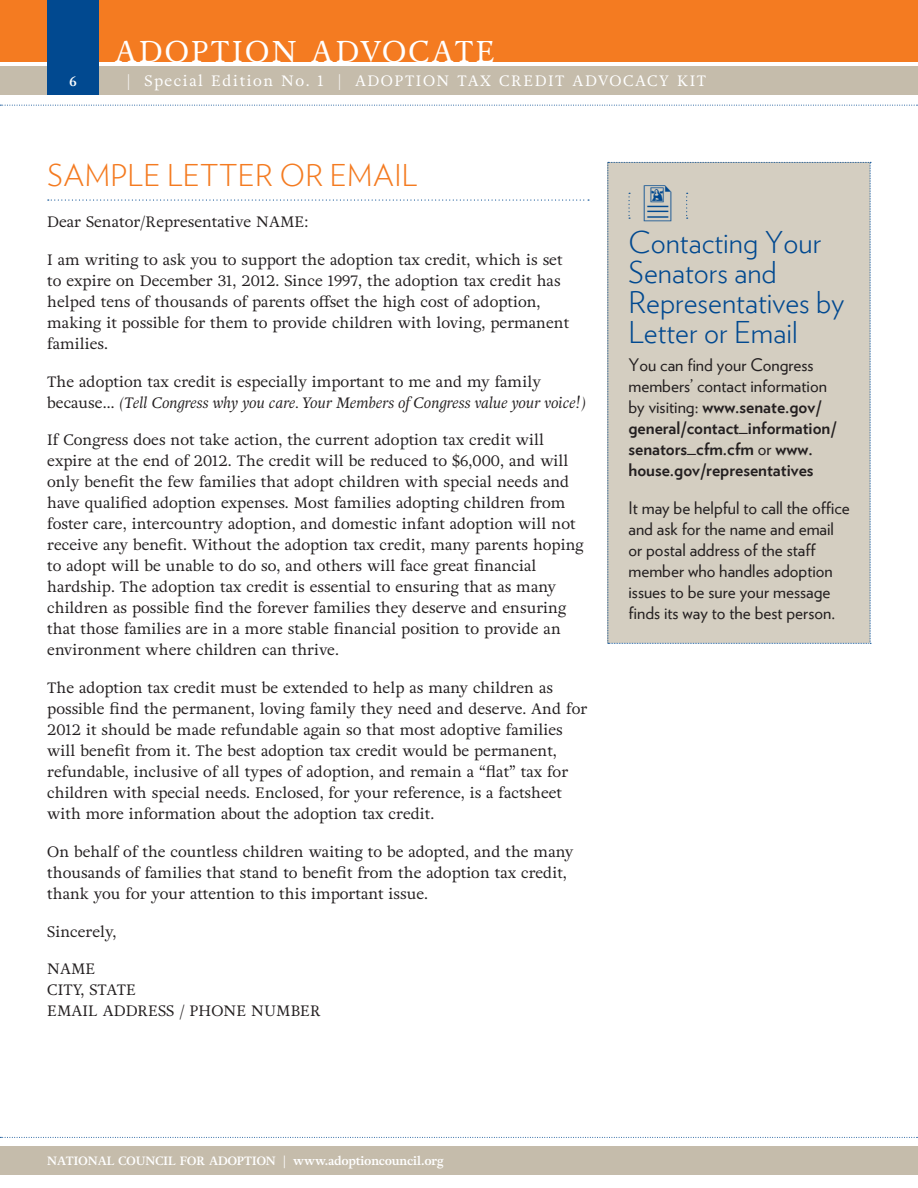
<style>
.page{position:relative;width:918px;height:1188px;background:#fff}
.page>*{position:absolute;margin:0;border:0;box-sizing:border-box;transform-origin:0 0}
.Body_Text{font:300 30px/30px "Verlag";color:#014990}
.Subhead_-_ORANGE_wit{font:300 30px "Verlag";letter-spacing:.015em;color:#f47b21}
.t1{font:30px "Adriane Text";letter-spacing:.07em;color:#fff}
.Body_Text-2{font:17.25px/21px "Verlag";color:#231f20}
.Body_Text-3{font:700 17.25px/21px "Verlag";color:#231f20}
.Body_Text-4{font:15px/21px "Adriane Text";color:#231f20}
.t2{font:15px "Adriane Text";letter-spacing:.1em;color:#fff}
.t3{font:700 13.5px "Adriane Text";color:#fff}
.t4{font:700 12px "Adriane Text";color:#fff}
.s1{font-style:italic}
.s2{font-weight:400}
</style>
<div class="page">
<div style="left:0;top:0;width:918px;height:62px;background:#f47b21"></div>
<div style="left:0;top:66px;width:918px;height:29px;background:#c5bcab"></div>
<div style="left:0;top:1146px;width:918px;height:28px;background:#c5bcab"></div>
<svg style="left:0;top:105px;width:918px;height:1px"></svg>
<svg style="left:0;top:1137px;width:918px;height:1px"></svg>
<div style="left:47px;top:0;width:52px;height:94px;background:#014990"></div>
<svg style="left:48px;top:199px;width:541px;height:2px"></svg>
<div style="left:608px;top:162px;width:263px;height:482px;background:#d4cec1"></div>
<p class="t3" style="left:70px;top:73px;width:9px">6</p>
<h1 class="t1" style="left:115px;top:33px;width:382px">ADOPTION ADVOCATE</h1>
<p class="t2" style="left:128px;top:72px;width:580px">| Special Edition No. 1 | ADOPTION TAX CREDIT ADVOCACY KIT</p>
<p class="Subhead_-_ORANGE_wit" style="left:47px;top:153px;width:371px">SAMPLE LETTER OR EMAIL</p>
<p class="Body_Text-4" style="left:47px;top:212px;width:263px">Dear Senator/Representative NAME:</p>
<p class="Body_Text-4" style="left:47px;top:249px;width:523px">I am writing to ask you to support the adoption tax credit, which is set to expire on December 31, 2012. Since 1997, the adoption tax credit has helped tens of thousands of parents offset the high cost of adoption, making it possible for them to provide children with loving, permanent families.</p>
<p class="Body_Text-4" style="left:47px;top:371px;width:540px">The adoption tax credit is especially important to me and my family because… <span class="s1">(Tell Congress why you care. Your Members of Congress value your voice!)</span></p>
<p class="Body_Text-4" style="left:47px;top:430px;width:538px">If Congress does not take action, the current adoption tax credit will expire at the end of 2012. The credit will be reduced to $6,000, and will only benefit the few families that adopt children with special needs and have qualified adoption expenses. Most families adopting children from foster care, intercountry adoption, and domestic infant adoption will not receive any benefit. Without the adoption tax credit, many parents hoping to adopt will be unable to do so, and others will face great financial hardship. The adoption tax credit is essential to ensuring that as many children as possible find the forever families they deserve and ensuring that those families are in a more stable financial position to provide an environment where children can thrive.</p>
<p class="Body_Text-4" style="left:47px;top:678px;width:542px">The adoption tax credit must be extended to help as many children as possible find the permanent, loving family they need and deserve. And for 2012 it should be made refundable again so that most adoptive families will benefit from it. The best adoption tax credit would be permanent, refundable, inclusive of all types of adoption, and remain a “flat” tax for children with special needs. Enclosed, for your reference, is a factsheet with more information about the adoption tax credit.</p>
<p class="Body_Text-4" style="left:47px;top:841px;width:528px">On behalf of the countless children waiting to be adopted, and the many thousands of families that stand to benefit from the adoption tax credit, thank you for your attention to this important issue.</p>
<p class="Body_Text-4" style="left:47px;top:921px;width:71px">Sincerely,</p>
<p class="Body_Text-4" style="left:47px;top:959px;width:275px">NAME<br>CITY, STATE<br>EMAIL ADDRESS / PHONE NUMBER</p>
<p class="Body_Text" style="left:628px;top:226px;width:217px">Contacting Your<br>Senators and<br>Representatives by<br>Letter or Email</p>
<p class="Body_Text-3" style="left:628px;top:353px;width:210px"><span class="s2">You can find your Congress members’ contact information by visiting:</span> www.senate.gov/ general/contact_information/ senators_cfm.cfm <span class="s2">or</span> www. house.gov/representatives</p>
<p class="Body_Text-2" style="left:628px;top:496px;width:223px">It may be helpful to call the office and ask for the name and email or postal address of the staff member who handles adoption issues to be sure your message finds its way to the best person.</p>
<p class="t4" style="left:47px;top:1153px;width:398px">NATIONAL COUNCIL FOR ADOPTION | www.adoptioncouncil.org</p>
</div>
